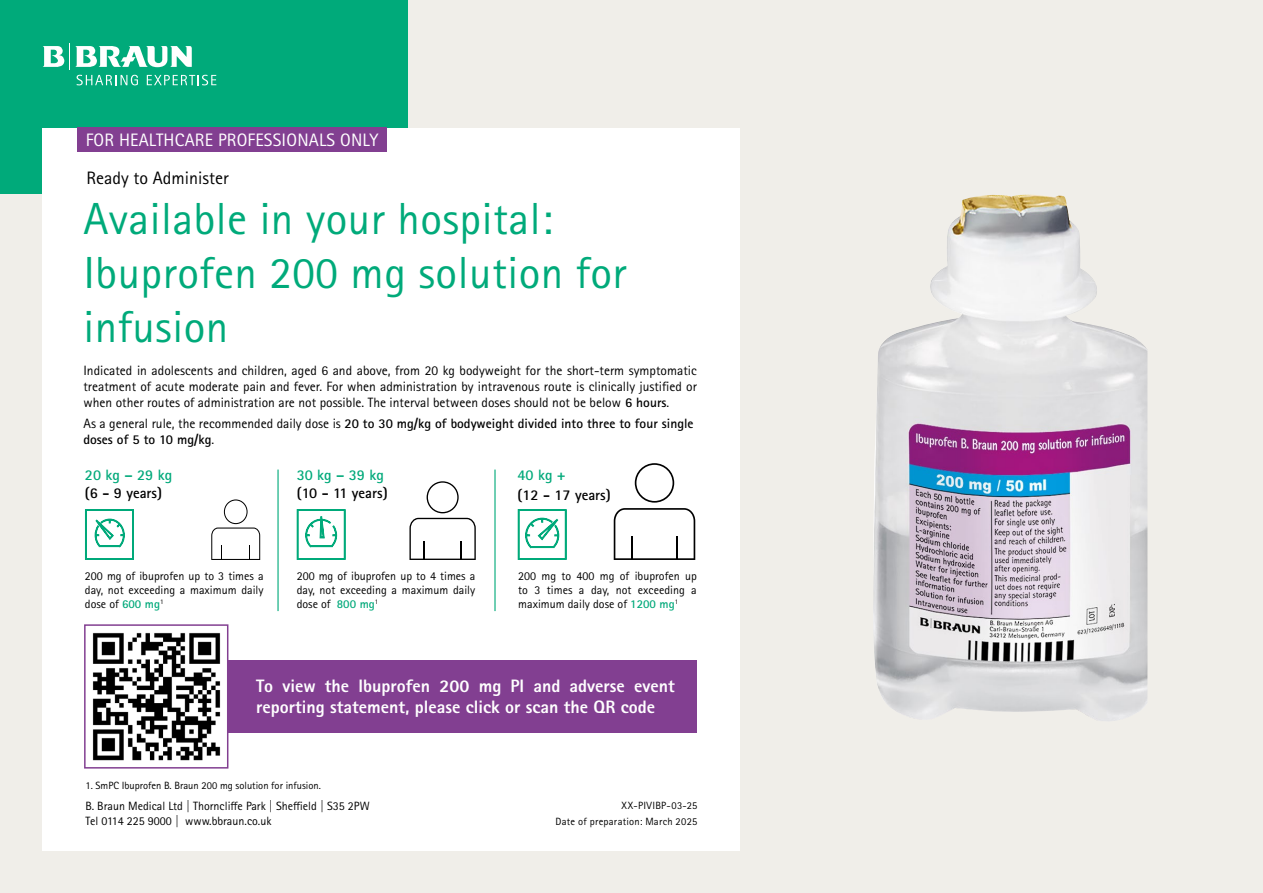
<style>
.page{position:relative;width:1263px;height:893px;background:#f0eee9}
.page>*{position:absolute;margin:0;border:0;box-sizing:border-box;transform-origin:0 0}
.t1{font:45px/54px "Rotis Sans Serif Pro";letter-spacing:.01em;color:#00aa7a}
.t2{font:800 18px/21px "Rotis Sans Serif Pro";color:#fff}
.t3{font:18px "Rotis Sans Serif Pro";letter-spacing:.01em;color:#fff}
.t4{font:18px "Rotis Sans Serif Pro";color:#000}
.t5{font:700 15px "Rotis Sans Serif Pro";color:#000}
.t6{font:700 15px "Rotis Sans Serif Pro";color:#00a97a}
.t7{font:13.5px/16.2px "Rotis Sans Serif Pro";color:#000;text-align:justify}
.t8{font:700 13.5px/16.2px "Rotis Sans Serif Pro";color:#000}
.t9{font:12px/14.4px "Rotis Sans Serif Pro";color:#000;text-align:justify}
.t10{font:10.5px "Rotis Sans Serif Pro";color:#000}
.t11{font:10.5px/16px "Rotis Sans Serif Pro";letter-spacing:.025em;color:#000;text-align:right}
.s1{font-weight:700}
.s2{font-weight:400}
.s3{font-weight:700;color:#00a97a}
</style>
<div class="page">
<div style="left:0;top:0;width:407px;height:193px;background:#00aa7a"></div>
<svg style="left:77px;top:75px;width:61px;height:10px"></svg>
<svg style="left:147px;top:75px;width:69px;height:10px"></svg>
<svg style="left:43px;top:43px;width:149px;height:26px"></svg>
<div style="left:42px;top:128px;width:698px;height:722px;background:#fff"></div>
<div style="left:77px;top:128px;width:310px;height:24px;background:#823f91"></div>
<img style="left:873px;top:194px;width:274px;height:527px">
<svg style="left:211px;top:499px;width:49px;height:61px"></svg>
<svg style="left:409px;top:481px;width:67px;height:79px"></svg>
<svg style="left:614px;top:463px;width:81px;height:97px"></svg>
<hr style="left:676px;top:537px;width:2px;height:22px;background:#000">
<svg style="left:85px;top:509px;width:49px;height:51px"></svg>
<svg style="left:296px;top:509px;width:50px;height:51px"></svg>
<svg style="left:517px;top:509px;width:50px;height:51px"></svg>
<hr style="left:277px;top:470px;width:2px;height:141px;background:#00aa7a">
<hr style="left:494px;top:470px;width:2px;height:141px;background:#00aa7a">
<div style="left:193px;top:660px;width:504px;height:73px;background:#823f91"></div>
<img style="left:92px;top:632px;width:133px;height:129px">
<div style="left:84px;top:624px;width:144px;height:145px;border:2px solid #823f91"></div>
<h2 class="t3" style="left:86px;top:129px;width:294px">FOR HEALTHCARE PROFESSIONALS ONLY</h2>
<h2 class="t4" style="left:86px;top:167px;width:144px">Ready to Administer</h2>
<h1 class="t1" style="left:83px;top:192px;width:545px">Available in your hospital:<br>Ibuprofen 200 mg solution for infusion</h1>
<p class="t7" style="left:83px;top:362px;width:615px">Indicated in adolescents and children, aged 6 and above, from 20 kg bodyweight for the short-term symptomatic treatment of acute moderate pain and fever. For when administration by intravenous route is clinically justified or when other routes of administration are not possible. The interval between doses should not be below <span class="s1">6 hours</span>.</p>
<p class="t8" style="left:83px;top:415px;width:612px"><span class="s2">As a general rule, the recommended daily dose is</span> 20 to 30 mg/kg of bodyweight divided into three to four single doses of 5 to 10 mg/kg<span class="s2">.</span></p>
<p class="t6" style="left:85px;top:465px;width:89px">20 kg – 29 kg</p>
<p class="t6" style="left:297px;top:465px;width:89px">30 kg – 39 kg</p>
<p class="t6" style="left:517px;top:465px;width:50px">40 kg +</p>
<p class="t5" style="left:85px;top:483px;width:79px">(6 - 9 years)</p>
<p class="t5" style="left:297px;top:483px;width:93px">(10 - 11 years)</p>
<p class="t5" style="left:517px;top:486px;width:95px">(12 - 17 years)</p>
<p class="t9" style="left:85px;top:568px;width:180px">200 mg of ibuprofen up to 3 times a day, not exceeding a maximum daily dose of <span class="s3">600 mg</span><sup>1</sup></p>
<p class="t9" style="left:297px;top:568px;width:180px">200 mg of ibuprofen up to 4 times a day, not exceeding a maximum daily dose of <span class="s3">800 mg</span><sup>1</sup></p>
<p class="t9" style="left:518px;top:568px;width:180px">200 mg to 400 mg of ibuprofen up to 3 times a day, not exceeding a maximum daily dose of <span class="s3">1200 mg</span><sup>1</sup></p>
<h2 class="t2" style="left:256px;top:675px;width:420px">To view the Ibuprofen 200 mg PI and adverse event reporting statement, please click or scan the QR code</h2>
<p class="t10" style="left:85px;top:779px;width:237px">1. SmPC Ibuprofen B. Braun 200 mg solution for infusion.</p>
<p class="t9" style="left:85px;top:798px;width:286px;line-height:15px">B. Braun Medical Ltd | Thorncliffe Park | Sheffield | S35 2PW<br>Tel 0114 225 9000 | www.bbraun.co.uk</p>
<p class="t11" style="left:555px;top:797px;width:143px">XX-PIVIBP-03-25<br>Date of preparation: March 2025</p>
</div>
